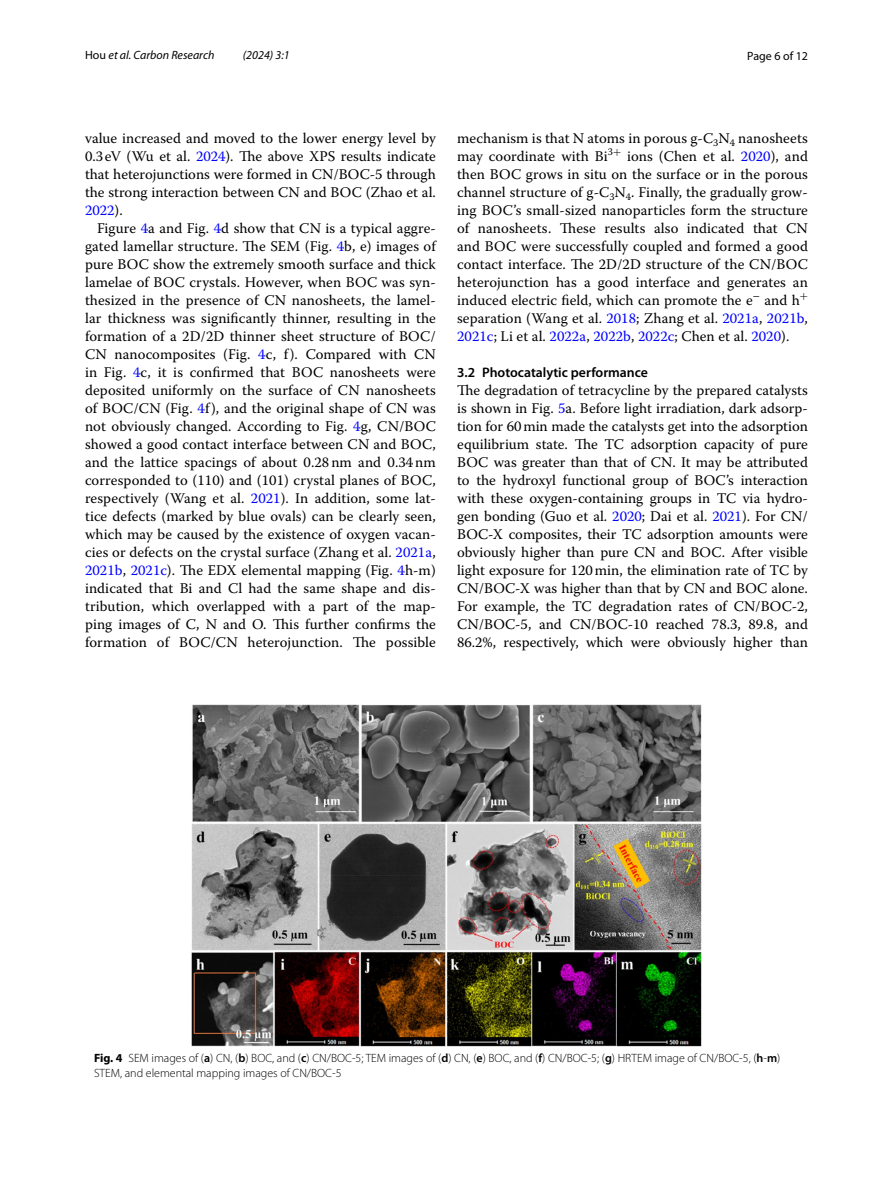
<style>
.page{position:relative;width:893px;height:1187px;background:#fff}
.page>*{position:absolute;margin:0;border:0;box-sizing:border-box;transform-origin:0 0}
.t1{font:14.7px/18px "Warnock Pro";letter-spacing:.005em;color:#000;text-align:justify}
.t2{font:600 13.8px "Myriad Pro";color:#000}
.t3{font:300 12px/15px "Myriad Pro";color:#000}
.t4{font:italic 12px "Myriad Pro";color:#000}
.t5{font:12px "Myriad Pro";color:#000}
.s1{font-style:normal}
.s2{color:#00f}
.s3{font-weight:700}
.s4{font-weight:600}
</style>
<div class="page">
<img style="left:191px;top:705px;width:511px;height:341px">
<p class="t4" style="left:85px;top:48px;width:131px"><span class="s1">Hou</span> et al. Carbon Research</p>
<p class="t4" style="left:243px;top:48px;width:48px">(2024) 3:1</p>
<p class="t5" style="left:747px;top:48px;width:62px">Page 6 of 12</p>
<p class="t1" style="left:85px;top:128px;width:352px">value increased and moved to the lower energy level by 0.3eV (Wu et al. <span class="s2">2024</span>). The above XPS results indicate that heterojunctions were formed in CN/BOC-5 through the strong interaction between CN and BOC (Zhao et al.<br><span class="s2">2022</span>).</p>
<p class="t1" style="left:85px;top:218px;width:352px;text-indent:12px">Figure <span class="s2">4</span>a and Fig. <span class="s2">4</span>d show that CN is a typical aggre&shy;gated lamellar structure. The SEM (Fig. <span class="s2">4</span>b, e) images of pure BOC show the extremely smooth surface and thick lamelae of BOC crystals. However, when BOC was syn&shy;thesized in the presence of CN nanosheets, the lamel&shy;lar thickness was significantly thinner, resulting in the formation of a 2D/2D thinner sheet structure of BOC/ CN nanocomposites (Fig. <span class="s2">4</span>c, f). Compared with CN in Fig. <span class="s2">4</span>c, it is confirmed that BOC nanosheets were deposited uniformly on the surface of CN nanosheets of BOC/CN (Fig. <span class="s2">4</span>f), and the original shape of CN was not obviously changed. According to Fig. <span class="s2">4</span>g, CN/BOC showed a good contact interface between CN and BOC, and the lattice spacings of about 0.28nm and 0.34nm corresponded to (110) and (101) crystal planes of BOC, respectively (Wang et al. <span class="s2">2021</span>). In addition, some lat&shy;tice defects (marked by blue ovals) can be clearly seen, which may be caused by the existence of oxygen vacan&shy;cies or defects on the crystal surface (Zhang et al. <span class="s2">2021a</span>, <span class="s2">2021b</span>, <span class="s2">2021c</span>). The EDX elemental mapping (Fig. <span class="s2">4</span>h-m) indicated that Bi and Cl had the same shape and dis&shy;tribution, which overlapped with a part of the map&shy;ping images of C, N and O. This further confirms the formation of BOC/CN heterojunction. The possible</p>
<p class="t1" style="left:457px;top:128px;width:352px">mechanism is that N atoms in porous g-C<sub>3</sub>N<sub>4</sub> nanosheets may coordinate with Bi<sup>3</sup><sup>+</sup> ions (Chen et al. <span class="s2">2020</span>), and then BOC grows in situ on the surface or in the porous channel structure of g-C<sub>3</sub>N<sub>4</sub>. Finally, the gradually grow&shy;ing BOC’s small-sized nanoparticles form the structure of nanosheets. These results also indicated that CN and BOC were successfully coupled and formed a good contact interface. The 2D/2D structure of the CN/BOC heterojunction has a good interface and generates an induced electric field, which can promote the e<sup>−</sup> and h<sup>+ </sup>separation (Wang et al. <span class="s2">2018</span>; Zhang et al. <span class="s2">2021a</span>, <span class="s2">2021b</span>, <span class="s2">2021c</span>; Li et al. <span class="s2">2022a</span>, <span class="s2">2022b</span>, <span class="s2">2022c</span>; Chen et al. <span class="s2">2020</span>).</p>
<p class="t2" style="left:457px;top:363px;width:192px">3.2 Photocatalytic performance</p>
<p class="t1" style="left:457px;top:380px;width:352px">The degradation of tetracycline by the prepared catalysts is shown in Fig. <span class="s2">5</span>a. Before light irradiation, dark adsorp&shy;tion for 60min made the catalysts get into the adsorption equilibrium state. The TC adsorption capacity of pure BOC was greater than that of CN. It may be attributed to the hydroxyl functional group of BOC’s interaction with these oxygen-containing groups in TC via hydro&shy;gen bonding (Guo et al. <span class="s2">2020</span>; Dai et al. <span class="s2">2021</span>). For CN/ BOC-X composites, their TC adsorption amounts were obviously higher than pure CN and BOC. After visible light exposure for 120min, the elimination rate of TC by CN/BOC-X was higher than that by CN and BOC alone.<br>For example, the TC degradation rates of CN/BOC-2, CN/BOC-5, and CN/BOC-10 reached 78.3, 89.8, and 86.2%, respectively, which were obviously higher than</p>
<p class="t3" style="left:94px;top:1050px;width:688px"><span class="s3">Fig. 4</span> SEM images of (<span class="s4">a</span>) CN, (<span class="s4">b</span>) BOC, and (<span class="s4">c</span>) CN/BOC-5; TEM images of (<span class="s4">d</span>) CN, (<span class="s4">e</span>) BOC, and (<span class="s4">f</span>) CN/BOC-5; (<span class="s4">g</span>) HRTEM image of CN/BOC-5, (<span class="s4">h</span>-<span class="s4">m</span>)<br>STEM, and elemental mapping images of CN/BOC-5</p>
</div>
